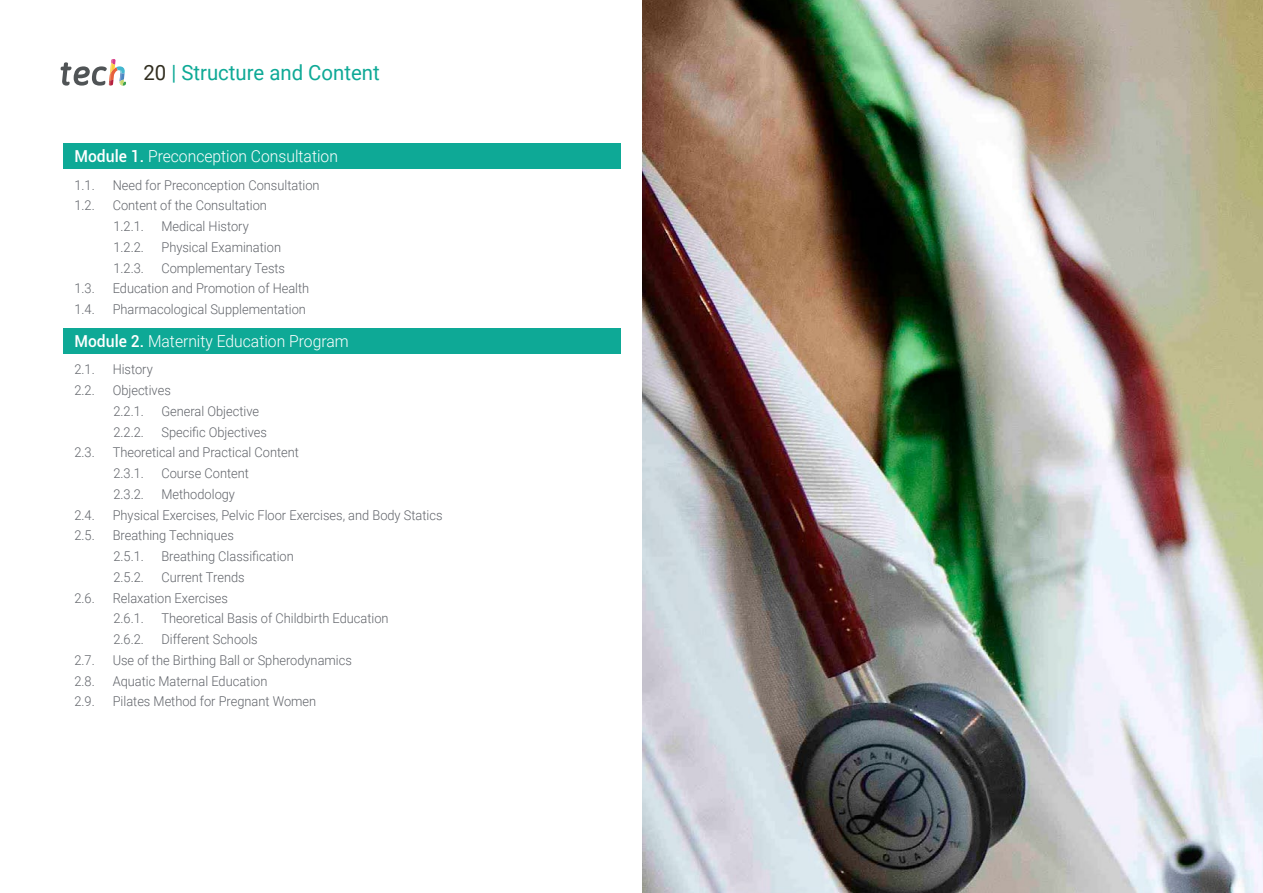
<style>
.page{position:relative;width:1263px;height:893px;background:#fff}
.page>*{position:absolute;margin:0;border:0;box-sizing:border-box;transform-origin:0 0}
.t1{font:21px "Roboto";color:#0ea996}
.t2{font:300 16.5px "Roboto";color:#fff;scale:.95 1}
.t3{font:300 13.5px/20.7px "Roboto";color:#61646a;scale:.95 1}
.s1{color:#312e20}
.s2{font-weight:500}
</style>
<div class="page">
<div style="left:63px;top:144px;width:558px;height:25px;background:#0ea996"></div>
<div style="left:63px;top:328px;width:558px;height:25px;background:#0ea996"></div>
<img style="left:642px;top:0;width:621px;height:893px">
<svg style="left:61px;top:59px;width:65px;height:27px"></svg>
<h1 class="t1" style="left:144px;top:57px;width:238px"><span class="s1">20</span> | Structure and Content</h1>
<p class="t2" style="left:74px;top:145px;width:279px"><span class="s2">Module 1.</span> Preconception Consultation</p>
<p class="t3" style="left:74px;top:174px;width:23px">1.1.</p>
<p class="t3" style="left:113px;top:174px;width:219px">Need for Preconception Consultation</p>
<p class="t3" style="left:74px;top:195px;width:23px">1.2.</p>
<p class="t3" style="left:113px;top:195px;width:164px">Content of the Consultation<br>1.2.1.</p>
<p class="t3" style="left:161px;top:215px;width:93px">Medical History</p>
<p class="t3" style="left:113px;top:236px;width:34px">1.2.2.</p>
<p class="t3" style="left:161px;top:236px;width:127px">Physical Examination</p>
<p class="t3" style="left:113px;top:257px;width:34px">1.2.3.</p>
<p class="t3" style="left:161px;top:257px;width:132px">Complementary Tests</p>
<p class="t3" style="left:74px;top:278px;width:23px">1.3.</p>
<p class="t3" style="left:113px;top:278px;width:208px">Education and Promotion of Health</p>
<p class="t3" style="left:74px;top:298px;width:23px">1.4.</p>
<p class="t3" style="left:113px;top:298px;width:205px">Pharmacological Supplementation</p>
<p class="t2" style="left:74px;top:330px;width:290px"><span class="s2">Module 2.</span> Maternity Education Program</p>
<p class="t3" style="left:74px;top:359px;width:23px">2.1.</p>
<p class="t3" style="left:113px;top:359px;width:44px">History</p>
<p class="t3" style="left:74px;top:379px;width:23px">2.2.</p>
<p class="t3" style="left:113px;top:379px;width:63px">Objectives<br>2.2.1.</p>
<p class="t3" style="left:161px;top:400px;width:104px">General Objective</p>
<p class="t3" style="left:113px;top:421px;width:34px">2.2.2.</p>
<p class="t3" style="left:161px;top:421px;width:113px">Specific Objectives</p>
<p class="t3" style="left:74px;top:442px;width:23px">2.3.</p>
<p class="t3" style="left:113px;top:442px;width:198px">Theoretical and Practical Content<br>2.3.1.</p>
<p class="t3" style="left:161px;top:462px;width:94px">Course Content</p>
<p class="t3" style="left:113px;top:483px;width:34px">2.3.2.</p>
<p class="t3" style="left:161px;top:483px;width:79px">Methodology</p>
<p class="t3" style="left:74px;top:504px;width:23px">2.4.</p>
<p class="t3" style="left:113px;top:504px;width:349px">Physical Exercises, Pelvic Floor Exercises, and Body Statics</p>
<p class="t3" style="left:74px;top:525px;width:23px">2.5.</p>
<p class="t3" style="left:113px;top:525px;width:129px">Breathing Techniques<br>2.5.1.</p>
<p class="t3" style="left:161px;top:545px;width:141px">Breathing Classification</p>
<p class="t3" style="left:113px;top:566px;width:34px">2.5.2.</p>
<p class="t3" style="left:161px;top:566px;width:89px">Current Trends</p>
<p class="t3" style="left:74px;top:587px;width:23px">2.6.</p>
<p class="t3" style="left:113px;top:587px;width:123px">Relaxation Exercises<br>2.6.1.</p>
<p class="t3" style="left:161px;top:608px;width:241px">Theoretical Basis of Childbirth Education</p>
<p class="t3" style="left:113px;top:628px;width:34px">2.6.2.</p>
<p class="t3" style="left:161px;top:628px;width:103px">Different Schools</p>
<p class="t3" style="left:74px;top:649px;width:23px">2.7.</p>
<p class="t3" style="left:113px;top:649px;width:253px">Use of the Birthing Ball or Spherodynamics</p>
<p class="t3" style="left:74px;top:670px;width:23px">2.8.</p>
<p class="t3" style="left:113px;top:670px;width:164px">Aquatic Maternal Education</p>
<p class="t3" style="left:74px;top:691px;width:23px">2.9.</p>
<p class="t3" style="left:113px;top:691px;width:216px">Pilates Method for Pregnant Women</p>
</div>
